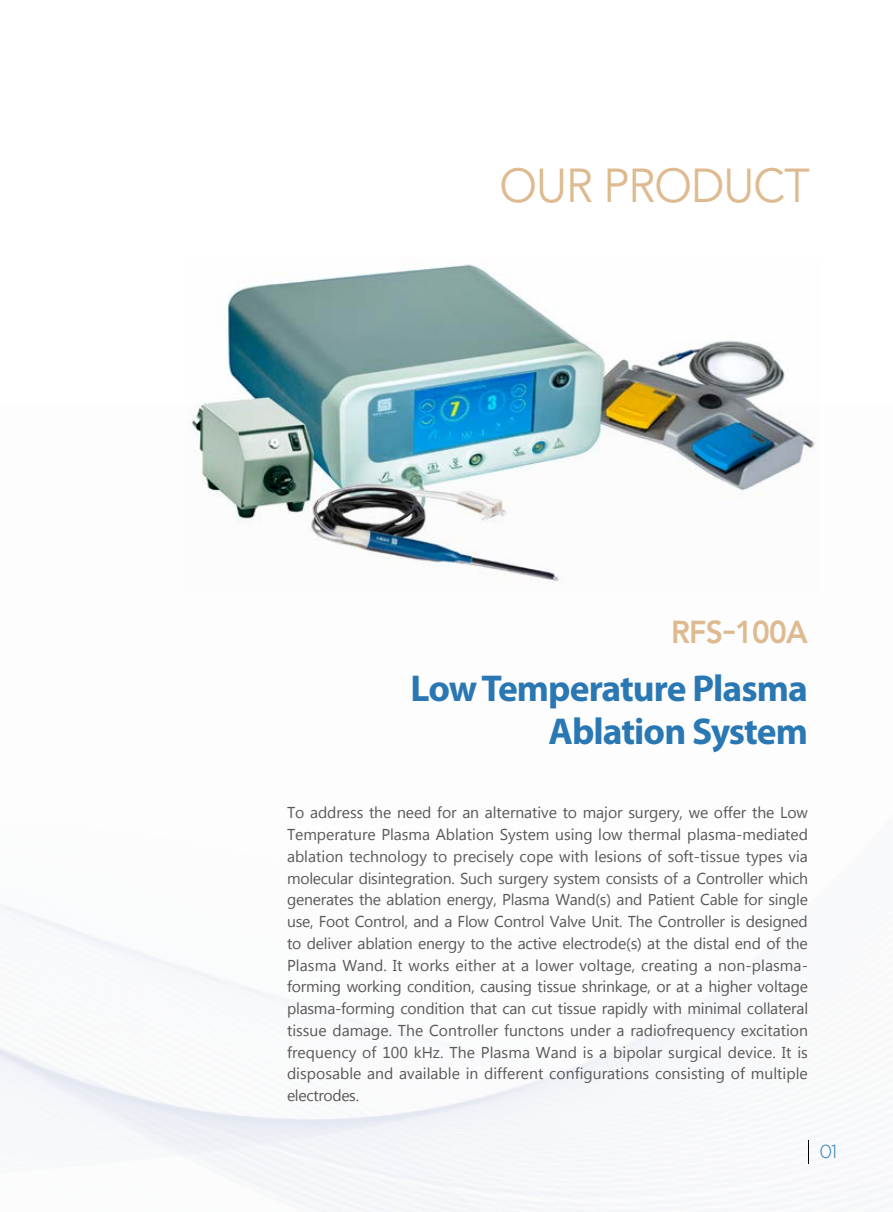
<style>
.page{position:relative;width:893px;height:1212px;background:#fff}
.page>*{position:absolute;margin:0;border:0;box-sizing:border-box;transform-origin:0 0}
.t1{font:47.25px "Avenir LT Std";letter-spacing:-.02em;color:#ddba8f;scale:.95 1}
.t2{font:700 37.5px/43.5px "Myriad Pro";letter-spacing:-.025em;color:#2a78b3;text-align:right}
.t3{font:800 31.5px "Avenir";letter-spacing:-.025em;color:#ddba8f;scale:.95 1}
.t4{font:300 18.9px "Gotham Rounded";color:#2a78b3;scale:.95 1}
.t5{font:15.75px/21.8px "Lao UI";color:#595757;text-align:justify}
</style>
<div class="page">
<img style="left:0;top:904px;width:893px;height:308px">
<img style="left:192px;top:264px;width:623px;height:320px">
<svg style="left:808px;top:1140px;width:1px;height:23px"></svg>
<h1 class="t1" style="left:500px;top:158px;width:328px">OUR PRODUCT</h1>
<h3 class="t3" style="left:671px;top:614px;width:146px">RFS-100A</h3>
<h2 class="t2" style="left:410px;top:665px;width:399px">Low Temperature Plasma<br>Ablation System</h2>
<p class="t5" style="left:287px;top:801px;width:523px">To address the need for an alternative to major surgery, we offer the Low Temperature Plasma Ablation System using low thermal plasma-mediated ablation technology to precisely cope with lesions of soft-tissue types via molecular disintegration. Such surgery system consists of a Controller which generates the ablation energy, Plasma Wand(s) and Patient Cable for single use, Foot Control, and a Flow Control Valve Unit. The Controller is designed to deliver ablation energy to the active electrode(s) at the distal end of the Plasma Wand. It works either at a lower voltage, creating a non-plasma&shy;forming working condition, causing tissue shrinkage, or at a higher voltage plasma-forming condition that can cut tissue rapidly with minimal collateral tissue damage. The Controller functons under a radiofrequency excitation frequency of 100 kHz. The Plasma Wand is a bipolar surgical device. It is disposable and available in different configurations consisting of multiple electrodes.</p>
<p class="t4" style="left:819px;top:1138px;width:20px">01</p>
</div>
